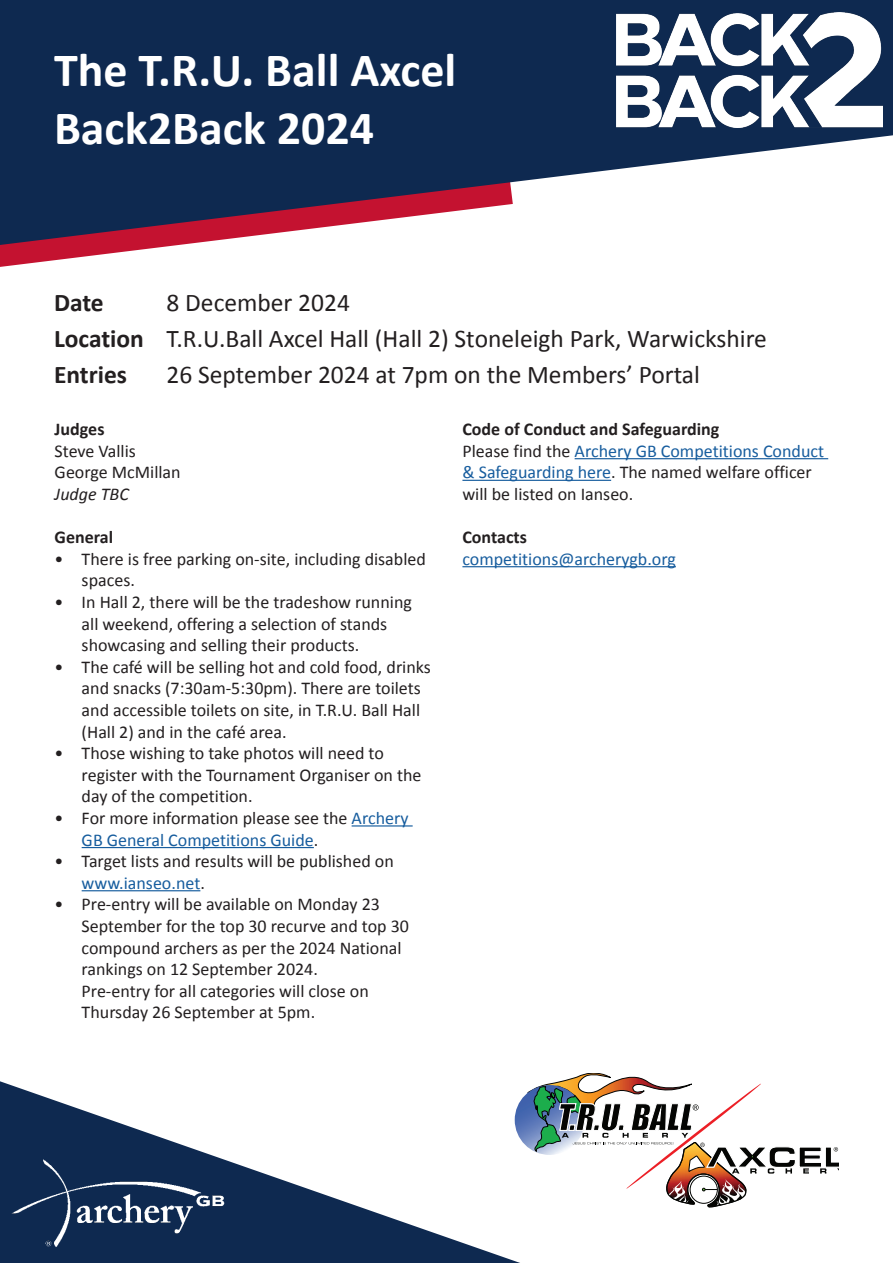
<style>
.page{position:relative;width:893px;height:1263px;background:#fff}
.page>*{position:absolute;margin:0;border:0;box-sizing:border-box;transform-origin:0 0}
.t1{font:700 48px/57.6px "Calibri";color:#fff}
.t2{font:25.5px "Calibri";color:#231f20}
.t3{font:700 25.5px/36px "Calibri";color:#231f20}
.t4{font:18px/21.6px "Calibri";color:#231f20}
.t5{font:18px/21.6px "Calibri";color:#175d9e}
.t6{font:700 18px "Calibri";color:#231f20}
.t7{font:italic 18px "Calibri";color:#231f20}
.s1{color:#231f20}
.s2{color:#175d9e}
</style>
<div class="page">
<svg style="left:0;top:1081px;width:714px;height:182px"></svg>
<img style="left:0;top:1107px;width:255px;height:156px">
<svg style="left:0;top:0;width:893px;height:267px;fill:#0e2950"></svg>
<hr style="left:352px;top:825px;width:61px;height:1px;background:#175d9e">
<hr style="left:82px;top:847px;width:232px;height:1px;background:#175d9e">
<hr style="left:82px;top:890px;width:118px;height:1px;background:#175d9e">
<hr style="left:575px;top:458px;width:253px;height:1px;background:#175d9e">
<hr style="left:462px;top:480px;width:149px;height:1px;background:#175d9e">
<hr style="left:462px;top:566px;width:214px;height:1px;background:#175d9e">
<img style="left:617px;top:13px;width:265px;height:115px">
<svg style="left:515px;top:1085px;width:70px;height:70px"></svg>
<svg style="left:527px;top:1073px;width:312px;height:134px"></svg>
<p class="t1" style="left:54px;top:39px;width:404px">The T.R.U. Ball Axcel<br>Back2Back 2024</p>
<p class="t2" style="left:167px;top:287px;width:185px">8 December 2024</p>
<p class="t2" style="left:167px;top:323px;width:602px">T.R.U.Ball Axcel Hall (Hall 2) Stoneleigh Park, Warwickshire</p>
<p class="t2" style="left:167px;top:359px;width:535px">26 September 2024 at 7pm on the Members’ Portal</p>
<h2 class="t3" style="left:54px;top:283px;width:91px">Date<br>Location<br>Entries</h2>
<p class="t6" style="left:55px;top:418px;width:51px">Judges</p>
<p class="t4" style="left:55px;top:439px;width:83px">Steve Vallis</p>
<p class="t4" style="left:55px;top:461px;width:128px">George McMillan</p>
<p class="t7" style="left:55px;top:483px;width:76px">Judge TBC</p>
<p class="t6" style="left:55px;top:526px;width:60px">General</p>
<p class="t4" style="left:82px;top:547px;width:346px;text-indent:-27px">• There is free parking on-site, including disabled spaces.</p>
<p class="t4" style="left:82px;top:590px;width:332px;text-indent:-27px">• In Hall 2, there will be the tradeshow running all weekend, offering a selection of stands showcasing and selling their products.</p>
<p class="t4" style="left:82px;top:655px;width:351px;text-indent:-27px">• The café will be selling hot and cold food, drinks and snacks (7:30am-5:30pm). There are toilets and accessible toilets on site, in T.R.U. Ball Hall (Hall 2) and in the café area.</p>
<p class="t4" style="left:82px;top:741px;width:341px;text-indent:-27px">• Those wishing to take photos will need to register with the Tournament Organiser on the day of the competition.</p>
<p class="t5" style="left:82px;top:806px;width:328px;text-indent:-27px"><span class="s1">• For more information please see the</span> Archery<br>GB General Competitions Guide<span class="s1">.</span></p>
<p class="t4" style="left:82px;top:849px;width:314px;text-indent:-27px">• Target lists and results will be published on <span class="s2">www.ianseo.net</span>.</p>
<p class="t4" style="left:82px;top:893px;width:329px;text-indent:-27px">• Pre-entry will be available on Monday 23<br>September for the top 30 recurve and top 30 compound archers as per the 2024 National rankings on 12 September 2024.<br>Pre-entry for all categories will close on Thursday 26 September at 5pm.</p>
<p class="t6" style="left:462px;top:418px;width:259px">Code of Conduct and Safeguarding</p>
<p class="t4" style="left:462px;top:439px;width:363px">Please find the <span class="s2">Archery GB Competitions Conduct &amp; Safeguarding here</span>. The named welfare officer will be listed on Ianseo.</p>
<p class="t6" style="left:462px;top:526px;width:66px">Contacts</p>
<p class="t5" style="left:462px;top:547px;width:215px">competitions@archerygb.org</p>
</div>
